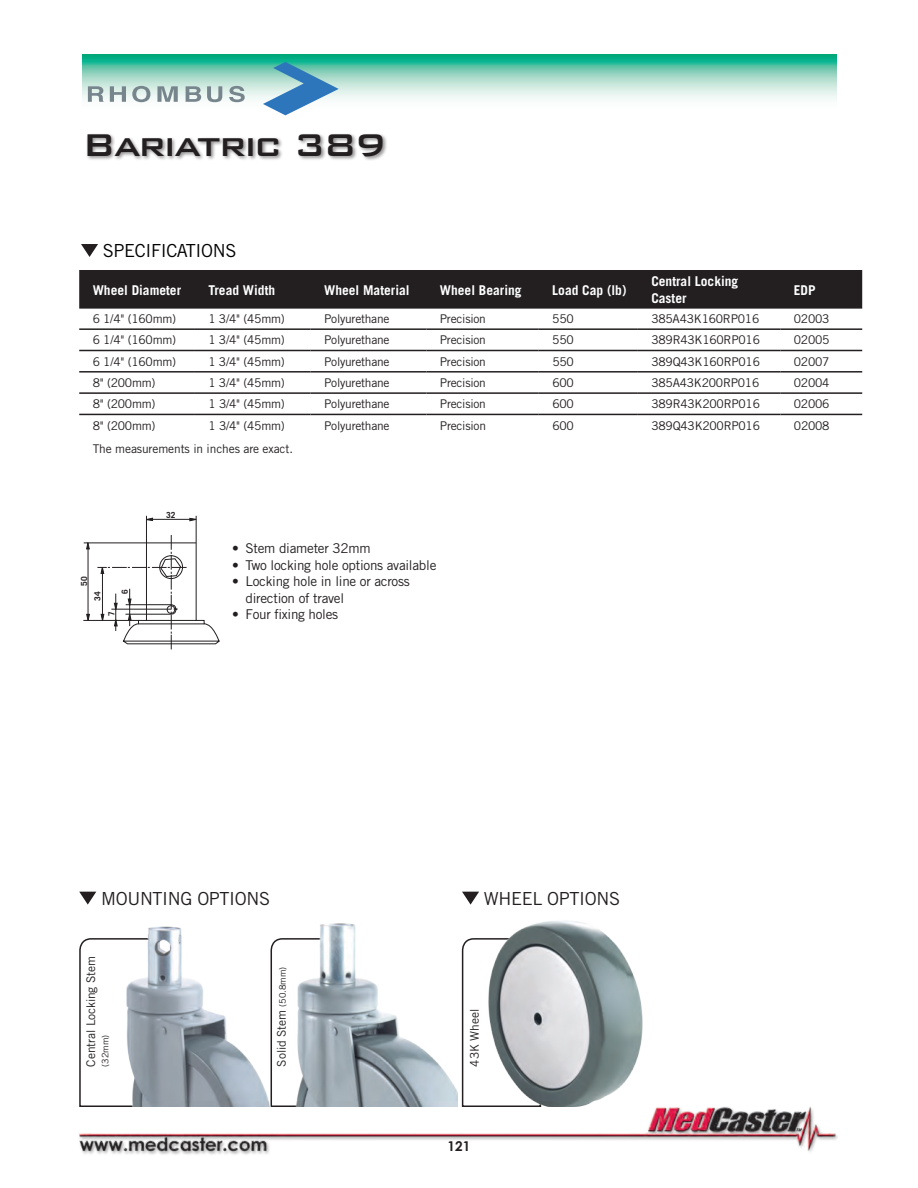
<style>
.page{position:relative;width:918px;height:1188px;background:#fff}
.page>*{position:absolute;margin:0;border:0;box-sizing:border-box;transform-origin:0 0}
.t1{font:500 42px "Bank Gothic BT";letter-spacing:-.05em;color:#231f20}
.t2{font:18px "Trade Gothic";letter-spacing:-.02em;color:#231f20}
.t3{font:18px "Trade Gothic";letter-spacing:-.02em;color:#000}
.Tech_Description_Bul{font:13.5px/16.5px "Trade Gothic";letter-spacing:-.02em;color:#231f20}
.Table_Header{font:700 13.5px/16.2px "Trade Gothic";color:#fff}
.t4{font:700 13.5px "Century Gothic";color:#231f20}
.Table_Body{font:12px "Trade Gothic";letter-spacing:-.02em;color:#231f20}
.Wheel_Header{font:12px "Trade Gothic";letter-spacing:-.01em;color:#231f20}
.Additional_Copy{font:12px "Trade Gothic";letter-spacing:-.01em;color:#231f20}
.Wheel_Header-2{font:9px "Trade Gothic";color:#231f20}
.t5{font:700 8.4px "Trade Gothic";color:#231f20}
.s1{font-size:9px}
</style>
<div class="page">
<img style="left:79px;top:1103px;width:759px;height:52px">
<svg style="left:82px;top:54px;width:755px;height:49px"></svg>
<div style="left:86px;top:133px;width:302px;height:29px;background:#231f20;opacity:.5"></div>
<svg style="left:263px;top:62px;width:76px;height:53px"></svg>
<svg style="left:88px;top:86px;width:16px;height:16px"></svg>
<svg style="left:110px;top:86px;width:16px;height:16px"></svg>
<svg style="left:132px;top:86px;width:18px;height:16px"></svg>
<svg style="left:157px;top:86px;width:21px;height:16px"></svg>
<svg style="left:186px;top:86px;width:15px;height:16px"></svg>
<svg style="left:207px;top:86px;width:15px;height:16px"></svg>
<svg style="left:229px;top:86px;width:16px;height:16px"></svg>
<svg style="left:81px;top:244px;width:17px;height:13px"></svg>
<svg style="left:79px;top:938px;width:80px;height:170px"></svg>
<svg style="left:461px;top:945px;width:81px;height:163px"></svg>
<img style="left:97px;top:923px;width:360px;height:184px">
<img style="left:463px;top:921px;width:204px;height:186px">
<svg style="left:79px;top:892px;width:17px;height:13px"></svg>
<svg style="left:462px;top:892px;width:17px;height:13px"></svg>
<div style="left:79px;top:270px;width:783px;height:39px;background:#231f20"></div>
<hr style="left:79px;top:328px;width:116px;height:2px;background:#231f20">
<hr style="left:195px;top:328px;width:116px;height:2px;background:#231f20">
<hr style="left:311px;top:328px;width:115px;height:2px;background:#231f20">
<hr style="left:426px;top:328px;width:113px;height:2px;background:#231f20">
<hr style="left:539px;top:328px;width:99px;height:2px;background:#231f20">
<hr style="left:638px;top:328px;width:142px;height:2px;background:#231f20">
<hr style="left:780px;top:328px;width:82px;height:2px;background:#231f20">
<hr style="left:79px;top:350px;width:116px;height:1px;background:#231f20">
<hr style="left:195px;top:350px;width:116px;height:1px;background:#231f20">
<hr style="left:311px;top:350px;width:115px;height:1px;background:#231f20">
<hr style="left:426px;top:350px;width:113px;height:1px;background:#231f20">
<hr style="left:539px;top:350px;width:99px;height:1px;background:#231f20">
<hr style="left:638px;top:350px;width:142px;height:1px;background:#231f20">
<hr style="left:780px;top:350px;width:82px;height:1px;background:#231f20">
<hr style="left:79px;top:371px;width:116px;height:2px;background:#231f20">
<hr style="left:195px;top:371px;width:116px;height:2px;background:#231f20">
<hr style="left:311px;top:371px;width:115px;height:2px;background:#231f20">
<hr style="left:426px;top:371px;width:113px;height:2px;background:#231f20">
<hr style="left:539px;top:371px;width:99px;height:2px;background:#231f20">
<hr style="left:638px;top:371px;width:142px;height:2px;background:#231f20">
<hr style="left:780px;top:371px;width:82px;height:2px;background:#231f20">
<hr style="left:79px;top:392px;width:116px;height:2px;background:#231f20">
<hr style="left:195px;top:392px;width:116px;height:2px;background:#231f20">
<hr style="left:311px;top:392px;width:115px;height:2px;background:#231f20">
<hr style="left:426px;top:392px;width:113px;height:2px;background:#231f20">
<hr style="left:539px;top:392px;width:99px;height:2px;background:#231f20">
<hr style="left:638px;top:392px;width:142px;height:2px;background:#231f20">
<hr style="left:780px;top:392px;width:82px;height:2px;background:#231f20">
<hr style="left:79px;top:414px;width:116px;height:1px;background:#231f20">
<hr style="left:195px;top:414px;width:116px;height:1px;background:#231f20">
<hr style="left:311px;top:414px;width:115px;height:1px;background:#231f20">
<hr style="left:426px;top:414px;width:113px;height:1px;background:#231f20">
<hr style="left:539px;top:414px;width:99px;height:1px;background:#231f20">
<hr style="left:638px;top:414px;width:142px;height:1px;background:#231f20">
<hr style="left:780px;top:414px;width:82px;height:1px;background:#231f20">
<svg style="left:83px;top:515px;width:137px;height:135px"></svg>
<hr style="left:88px;top:549px;width:1px;height:68px;background:#231f20">
<p class="t1" style="left:82px;top:122px;width:306px">Bariatric 389</p>
<p class="t3" style="left:103px;top:240px;width:135px">SPECIFICATIONS</p>
<p class="Table_Header" style="left:93px;top:281px;width:90px">Wheel Diameter</p>
<p class="Table_Header" style="left:208px;top:281px;width:68px">Tread Width</p>
<p class="Table_Header" style="left:324px;top:281px;width:87px">Wheel Material</p>
<p class="Table_Header" style="left:440px;top:281px;width:83px">Wheel Bearing</p>
<p class="Table_Header" style="left:552px;top:281px;width:76px">Load Cap (lb)</p>
<p class="Table_Header" style="left:651px;top:273px;width:89px">Central Locking<br>Caster</p>
<p class="Table_Header" style="left:794px;top:281px;width:23px">EDP</p>
<p class="Table_Body" style="left:93px;top:312px;width:85px">6 1/4" (160mm)</p>
<p class="Table_Body" style="left:208px;top:312px;width:78px">1 3/4" (45mm)</p>
<p class="Table_Body" style="left:324px;top:312px;width:67px">Polyurethane</p>
<p class="Table_Body" style="left:440px;top:312px;width:48px">Precision</p>
<p class="Table_Body" style="left:552px;top:312px;width:23px">550</p>
<p class="Table_Body" style="left:651px;top:312px;width:109px">385A43K160RP016</p>
<p class="Table_Body" style="left:794px;top:312px;width:37px">02003</p>
<p class="Table_Body" style="left:93px;top:333px;width:85px">6 1/4" (160mm)</p>
<p class="Table_Body" style="left:208px;top:333px;width:78px">1 3/4" (45mm)</p>
<p class="Table_Body" style="left:324px;top:333px;width:67px">Polyurethane</p>
<p class="Table_Body" style="left:440px;top:333px;width:48px">Precision</p>
<p class="Table_Body" style="left:552px;top:333px;width:23px">550</p>
<p class="Table_Body" style="left:651px;top:333px;width:110px">389R43K160RP016</p>
<p class="Table_Body" style="left:794px;top:333px;width:37px">02005</p>
<p class="Table_Body" style="left:93px;top:354px;width:85px">6 1/4" (160mm)</p>
<p class="Table_Body" style="left:208px;top:354px;width:78px">1 3/4" (45mm)</p>
<p class="Table_Body" style="left:324px;top:354px;width:67px">Polyurethane</p>
<p class="Table_Body" style="left:440px;top:354px;width:48px">Precision</p>
<p class="Table_Body" style="left:552px;top:354px;width:23px">550</p>
<p class="Table_Body" style="left:651px;top:354px;width:110px">389Q43K160RP016</p>
<p class="Table_Body" style="left:794px;top:354px;width:37px">02007</p>
<p class="Table_Body" style="left:93px;top:376px;width:64px">8" (200mm)</p>
<p class="Table_Body" style="left:208px;top:376px;width:78px">1 3/4" (45mm)</p>
<p class="Table_Body" style="left:324px;top:376px;width:67px">Polyurethane</p>
<p class="Table_Body" style="left:440px;top:376px;width:48px">Precision</p>
<p class="Table_Body" style="left:552px;top:376px;width:23px">600</p>
<p class="Table_Body" style="left:651px;top:376px;width:109px">385A43K200RP016</p>
<p class="Table_Body" style="left:794px;top:376px;width:37px">02004</p>
<p class="Table_Body" style="left:93px;top:397px;width:64px">8" (200mm)</p>
<p class="Table_Body" style="left:208px;top:397px;width:78px">1 3/4" (45mm)</p>
<p class="Table_Body" style="left:324px;top:397px;width:67px">Polyurethane</p>
<p class="Table_Body" style="left:440px;top:397px;width:48px">Precision</p>
<p class="Table_Body" style="left:552px;top:397px;width:23px">600</p>
<p class="Table_Body" style="left:651px;top:397px;width:110px">389R43K200RP016</p>
<p class="Table_Body" style="left:794px;top:397px;width:37px">02006</p>
<p class="Table_Body" style="left:93px;top:418px;width:64px">8" (200mm)</p>
<p class="Table_Body" style="left:209px;top:418px;width:78px">1 3/4" (45mm)</p>
<p class="Table_Body" style="left:324px;top:418px;width:67px">Polyurethane</p>
<p class="Table_Body" style="left:440px;top:418px;width:48px">Precision</p>
<p class="Table_Body" style="left:552px;top:418px;width:23px">600</p>
<p class="Table_Body" style="left:651px;top:418px;width:110px">389Q43K200RP016</p>
<p class="Table_Body" style="left:794px;top:418px;width:37px">02008</p>
<p class="Additional_Copy" style="left:93px;top:442px;width:202px">The measurements in inches are exact.</p>
<p class="t5" style="left:79px;top:586px;width:11px;rotate:-90deg">50</p>
<p class="t5" style="left:92px;top:601px;width:11px;rotate:-90deg">34</p>
<p class="t5" style="left:120px;top:594px;width:6px;rotate:-90deg">6</p>
<p class="t5" style="left:106px;top:616px;width:6px;rotate:-90deg">7</p>
<p class="t5" style="left:166px;top:510px;width:11px">32</p>
<p class="Tech_Description_Bul" style="left:232px;top:540px;width:140px">• Stem diameter 32mm</p>
<p class="Tech_Description_Bul" style="left:232px;top:556px;width:206px">• Two locking hole options available</p>
<p class="Tech_Description_Bul" style="left:246px;top:573px;width:166px;text-indent:-14px">• Locking hole in line or across direction of travel</p>
<p class="Tech_Description_Bul" style="left:232px;top:606px;width:108px">• Four fixing holes</p>
<p class="t2" style="left:101px;top:887px;width:171px">MOUNTING OPTIONS</p>
<p class="t2" style="left:484px;top:887px;width:138px">WHEEL OPTIONS</p>
<p class="Wheel_Header" style="left:84px;top:1066px;width:112px;rotate:-90deg">Central Locking Stem</p>
<p class="Wheel_Header-2" style="left:100px;top:1066px;width:33px;rotate:-90deg">(32mm)</p>
<p class="Wheel_Header" style="left:274px;top:1066px;width:101px;rotate:-90deg">Solid Stem <span class="s1">(50.8mm)</span></p>
<p class="Wheel_Header" style="left:467px;top:1066px;width:59px;rotate:-90deg">43K Wheel</p>
<p class="t4" style="left:448px;top:1137px;width:24px">121</p>
</div>
